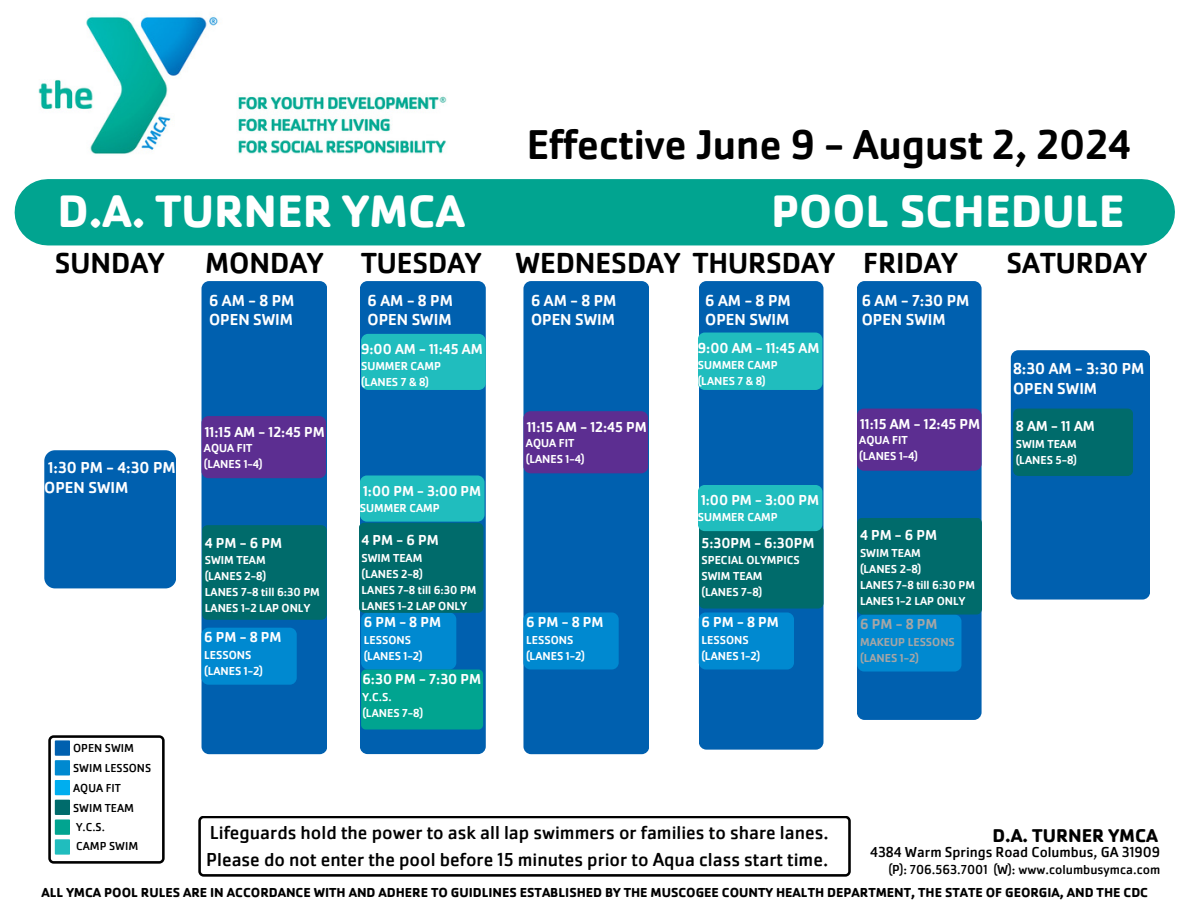
<style>
.page{position:relative;width:1188px;height:918px;background:#fff}
.page>*{position:absolute;margin:0;border:0;box-sizing:border-box;transform-origin:0 0}
.t1{font:700 47.25px "Cachet Pro";color:#fff}
.t2{font:500 43.2px "Cachet Pro";color:#000}
.t3{font:500 30.15px "Cachet Pro";color:#000}
.t4{font:19.5px/27px "Cachet Pro";color:#000}
.t5{font:700 19.2px "Cachet Pro";color:#000}
.t6{font:500 16.5px "Cachet Pro";color:#fff}
.t7{font:500 15px "Cachet Pro";color:#fff}
.t8{font:15px "Cachet Pro";color:#000}
.t9{font:500 15px "Cachet Pro";letter-spacing:.105em;color:#a6a6a6}
.t10{font:700 13.5px "Cachet Pro";color:#000}
.t11{font:13.5px "Cachet Pro";color:#000}
.t12{font:500 12px/16px "Cachet Pro";color:#fff}
.t13{font:12px "Cachet Pro";color:#000}
.t14{font:500 12px "Cachet Pro";color:#a6a6a6}
</style>
<div class="page">
<div style="left:48px;top:179px;width:1094px;height:66px;background:#01a490"></div>
<div style="left:44px;top:450px;width:132px;height:138px;background:#0060af;border-radius:11px"></div>
<svg style="left:198px;top:816px;width:653px;height:61px"></svg>
<div style="left:360px;top:281px;width:126px;height:473px;background:#0060af;border-radius:8px"></div>
<img style="left:38px;top:17px;width:409px;height:137px">
<div style="left:699px;top:281px;width:124px;height:469px;background:#0060af;border-radius:8px"></div>
<div style="left:857px;top:281px;width:125px;height:439px;background:#0060af;border-radius:8px"></div>
<div style="left:1011px;top:350px;width:139px;height:249px;background:#0060af;border-radius:8px"></div>
<svg style="left:48px;top:735px;width:117px;height:128px"></svg>
<div style="left:55px;top:760px;width:15px;height:15px;background:#0089d0"></div>
<div style="left:55px;top:780px;width:15px;height:15px;background:#00aeef"></div>
<div style="left:55px;top:800px;width:15px;height:15px;background:#006b6b"></div>
<div style="left:55px;top:740px;width:15px;height:16px;background:#0060af"></div>
<div style="left:55px;top:819px;width:15px;height:16px;background:#01a490"></div>
<div style="left:55px;top:839px;width:15px;height:16px;background:#20bdbe"></div>
<div style="left:523px;top:281px;width:126px;height:473px;background:#0060af;border-radius:8px"></div>
<div style="left:523px;top:612px;width:96px;height:58px;background:#0089d0;border-radius:7px"></div>
<div style="left:523px;top:411px;width:125px;height:62px;background:#5c2e91;border-radius:7px"></div>
<div style="left:361px;top:612px;width:95px;height:58px;background:#0089d0;border-radius:7px"></div>
<div style="left:361px;top:670px;width:122px;height:60px;background:#01a490;border-radius:5px"></div>
<div style="left:857px;top:409px;width:125px;height:62px;background:#5c2e91;border-radius:7px"></div>
<div style="left:1013px;top:409px;width:120px;height:67px;background:#006b6b;border-radius:5px"></div>
<div style="left:699px;top:612px;width:95px;height:58px;background:#0089d0;border-radius:7px"></div>
<div style="left:857px;top:615px;width:104px;height:57px;background:#0089d0;border-radius:7px"></div>
<div style="left:359px;top:523px;width:124px;height:90px;background:#006b6b;border-radius:5px"></div>
<div style="left:857px;top:518px;width:125px;height:97px;background:#006b6b;border-radius:5px"></div>
<div style="left:699px;top:525px;width:124px;height:84px;background:#006b6b;border-radius:5px"></div>
<div style="left:360px;top:475px;width:125px;height:47px;background:#20bdbe;border-radius:7px"></div>
<div style="left:361px;top:334px;width:125px;height:56px;background:#20bdbe;border-radius:7px"></div>
<div style="left:698px;top:333px;width:125px;height:57px;background:#20bdbe;border-radius:7px"></div>
<div style="left:698px;top:485px;width:125px;height:46px;background:#20bdbe;border-radius:7px"></div>
<div style="left:202px;top:281px;width:125px;height:473px;background:#0060af;border-radius:8px"></div>
<div style="left:202px;top:628px;width:95px;height:57px;background:#0089d0;border-radius:7px"></div>
<div style="left:202px;top:416px;width:124px;height:62px;background:#5c2e91;border-radius:7px"></div>
<div style="left:202px;top:525px;width:125px;height:95px;background:#006b6b;border-radius:5px"></div>
<h3 class="t2" style="left:527px;top:117px;width:606px">Effective June 9 - August 2, 2024</h3>
<p class="t1" style="left:58px;top:181px;width:409px">D.A. TURNER YMCA</p>
<h2 class="t1" style="left:771px;top:181px;width:355px">POOL SCHEDULE</h2>
<h3 class="t3" style="left:55px;top:244px;width:111px">SUNDAY</h3>
<h3 class="t3" style="left:205px;top:244px;width:120px">MONDAY</h3>
<h3 class="t3" style="left:361px;top:244px;width:122px">TUESDAY</h3>
<h3 class="t3" style="left:515px;top:244px;width:321px">WEDNESDAY THURSDAY</h3>
<h6 class="t3" style="left:863px;top:244px;width:96px">FRIDAY</h6>
<p class="t3" style="left:1007px;top:244px;width:142px">SATURDAY</p>
<h1 class="t6" style="left:48px;top:457px;width:129px">1:30 PM - 4:30 PM</h1>
<h1 class="t6" style="left:44px;top:477px;width:86px">OPEN SWIM</h1>
<h6 class="t13" style="left:73px;top:740px;width:62px">OPEN SWIM</h6>
<h6 class="t13" style="left:73px;top:760px;width:79px">SWIM LESSONS</h6>
<h6 class="t13" style="left:73px;top:801px;width:62px">SWIM TEAM</h6>
<p class="t13" style="left:73px;top:780px;width:49px">AQUA FIT</p>
<p class="t13" style="left:76px;top:820px;width:30px">Y.C.S.</p>
<h6 class="t13" style="left:76px;top:838px;width:64px">CAMP SWIM</h6>
<p class="t6" style="left:209px;top:290px;width:87px">6AM-8PM</p>
<p class="t6" style="left:209px;top:309px;width:86px">OPEN SWIM</p>
<h6 class="t7" style="left:205px;top:422px;width:122px">11:15 AM - 12:45 PM</h6>
<p class="t12" style="left:204px;top:440px;width:50px">AQUA FIT</p>
<p class="t12" style="left:204px;top:456px;width:60px">(LANES 1-4)</p>
<h4 class="t7" style="left:205px;top:533px;width:79px">4PM-6PM</h4>
<p class="t12" style="left:205px;top:552px;width:62px">SWIM TEAM</p>
<p class="t12" style="left:205px;top:568px;width:63px">(LANES 2-8)</p>
<p class="t12" style="left:205px;top:584px;width:117px">LANES 7-8 till 6:30 PM<br>LANES 1-2 LAP ONLY</p>
<p class="t7" style="left:204px;top:628px;width:79px">6PM-8PM</p>
<h6 class="t12" style="left:204px;top:647px;width:49px">LESSONS</h6>
<h6 class="t12" style="left:204px;top:663px;width:60px">(LANES 1-2)</h6>
<p class="t6" style="left:368px;top:290px;width:87px">6AM-8PM</p>
<p class="t6" style="left:368px;top:309px;width:86px">OPEN SWIM</p>
<p class="t7" style="left:361px;top:339px;width:123px">9:00 AM - 11:45 AM</p>
<h6 class="t12" style="left:361px;top:358px;width:81px">SUMMER CAMP</h6>
<p class="t12" style="left:361px;top:374px;width:69px">(LANES 7 &amp; 8)</p>
<h6 class="t7" style="left:363px;top:481px;width:120px">1:00 PM - 3:00 PM</h6>
<h6 class="t12" style="left:360px;top:500px;width:81px">SUMMER CAMP</h6>
<h6 class="t7" style="left:362px;top:531px;width:79px">4PM-6PM</h6>
<p class="t12" style="left:362px;top:550px;width:62px">SWIM TEAM</p>
<p class="t12" style="left:362px;top:566px;width:63px">(LANES 2-8)</p>
<h6 class="t12" style="left:362px;top:582px;width:117px">LANES 7-8 till 6:30 PM<br>LANES 1-2 LAP ONLY</h6>
<p class="t7" style="left:364px;top:613px;width:79px">6PM-8PM</p>
<p class="t12" style="left:364px;top:632px;width:49px">LESSONS</p>
<h6 class="t12" style="left:364px;top:648px;width:60px">(LANES 1-2)</h6>
<p class="t7" style="left:362px;top:669px;width:120px">6:30 PM - 7:30 PM</p>
<h6 class="t12" style="left:362px;top:689px;width:31px">Y.C.S.</h6>
<p class="t12" style="left:362px;top:705px;width:62px">(LANES 7-8)</p>
<h6 class="t6" style="left:531px;top:290px;width:87px">6AM-8PM</h6>
<p class="t6" style="left:531px;top:309px;width:86px">OPEN SWIM</p>
<p class="t7" style="left:527px;top:417px;width:122px">11:15 AM - 12:45 PM</p>
<p class="t12" style="left:526px;top:435px;width:50px">AQUA FIT</p>
<h6 class="t12" style="left:526px;top:451px;width:60px">(LANES 1-4)</h6>
<p class="t7" style="left:526px;top:613px;width:79px">6PM-8PM</p>
<h6 class="t12" style="left:526px;top:632px;width:49px">LESSONS</h6>
<h6 class="t12" style="left:526px;top:648px;width:60px">(LANES 1-2)</h6>
<h6 class="t6" style="left:705px;top:290px;width:87px">6AM-8PM</h6>
<p class="t6" style="left:705px;top:309px;width:86px">OPEN SWIM</p>
<p class="t7" style="left:698px;top:338px;width:123px">9:00 AM - 11:45 AM</p>
<h6 class="t12" style="left:698px;top:357px;width:81px">SUMMER CAMP (LANES 7 &amp; 8)</h6>
<h6 class="t7" style="left:701px;top:491px;width:120px">1:00 PM - 3:00 PM</h6>
<p class="t12" style="left:698px;top:509px;width:81px">SUMMER CAMP</p>
<h6 class="t7" style="left:702px;top:533px;width:115px">5:30PM - 6:30PM</h6>
<p class="t12" style="left:702px;top:552px;width:100px">SPECIAL OLYMPICS<br>SWIM TEAM</p>
<h5 class="t12" style="left:702px;top:584px;width:62px">(LANES 7-8)</h5>
<p class="t7" style="left:701px;top:613px;width:79px">6PM-8PM</p>
<h6 class="t12" style="left:701px;top:632px;width:49px">LESSONS</h6>
<p class="t12" style="left:701px;top:648px;width:60px">(LANES 1-2)</p>
<h3 class="t4" style="left:206px;top:819px;width:624px">Lifeguards hold the power to ask all lap swimmers or families to share lanes.<br>Please do not enter the pool before 15 minutes prior to Aqua class start time.</h3>
<p class="t6" style="left:862px;top:290px;width:109px">6 AM - 7:30 PM</p>
<h6 class="t6" style="left:862px;top:309px;width:86px">OPEN SWIM</h6>
<p class="t7" style="left:860px;top:415px;width:122px">11:15 AM - 12:45 PM</p>
<p class="t12" style="left:859px;top:432px;width:50px">AQUA FIT</p>
<h6 class="t12" style="left:859px;top:448px;width:60px">(LANES 1-4)</h6>
<p class="t7" style="left:860px;top:525px;width:79px">4PM-6PM</p>
<p class="t12" style="left:860px;top:545px;width:62px">SWIM TEAM</p>
<h6 class="t12" style="left:860px;top:561px;width:63px">(LANES 2-8)</h6>
<p class="t12" style="left:860px;top:577px;width:117px">LANES 7-8 till 6:30 PM<br>LANES 1-2 LAP ONLY</p>
<p class="t9" style="left:860px;top:615px;width:79px">6PM-8PM</p>
<h6 class="t14" style="left:860px;top:634px;width:96px">MAKEUP LESSONS</h6>
<h6 class="t14" style="left:860px;top:650px;width:60px">(LANES 1-2)</h6>
<p class="t6" style="left:1013px;top:358px;width:133px">8:30 AM - 3:30 PM</p>
<p class="t6" style="left:1013px;top:378px;width:86px">OPEN SWIM</p>
<h6 class="t7" style="left:1016px;top:416px;width:81px">8AM-11AM</h6>
<h6 class="t12" style="left:1016px;top:436px;width:62px">SWIM TEAM</h6>
<p class="t12" style="left:1016px;top:452px;width:63px">(LANES 5-8)</p>
<p class="t5" style="left:992px;top:824px;width:167px">D.A. TURNER YMCA</p>
<p class="t8" style="left:870px;top:843px;width:292px">4384 Warm Springs Road Columbus, GA 31909</p>
<p class="t11" style="left:888px;top:860px;width:273px">(P): 706.563.7001 (W): www.columbusymca.com</p>
<p class="t10" style="left:41px;top:884px;width:1108px">ALL YMCA POOL RULES ARE IN ACCORDANCE WITH AND ADHERE TO GUIDLINES ESTABLISHED BY THE MUSCOGEE COUNTY HEALTH DEPARTMENT, THE STATE OF GEORGIA, AND THE CDC</p>
</div>
